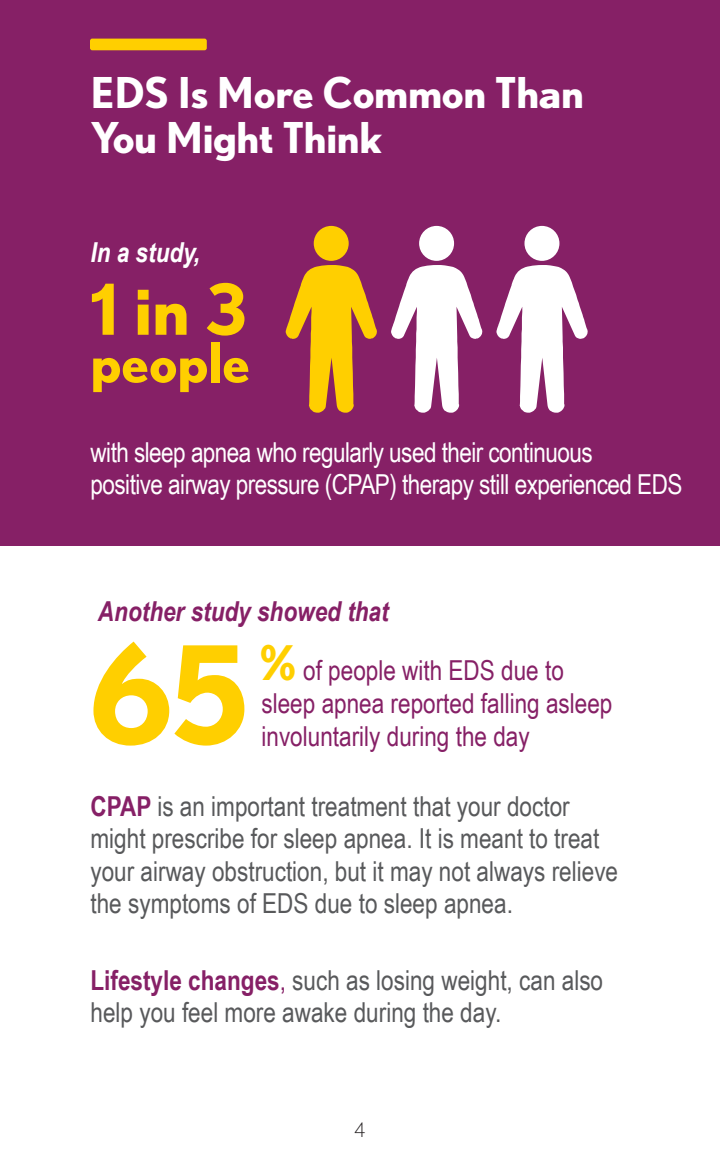
<style>
.page{position:relative;width:720px;height:1170px;background:#fff}
.page>*{position:absolute;margin:0;border:0;box-sizing:border-box;transform-origin:0 0}
.t1{font:700 135px "Nobel";color:#ffcf00}
.t2{font:700 70px "Nobel";color:#ffcf00}
.t3{font:700 55px "Nobel";color:#ffcf00}
.t4{font:700 47.75px "Nobel";color:#ffcf00}
.t5{font:700 42.5px/45px "Nobel";letter-spacing:-.01em;color:#fff}
.t6{font:27.5px/32.5px "Arial Narrow";color:#58595b}
.t7{font:27.5px/32.5px "Arial Narrow";letter-spacing:-.02em;color:#fff}
.t8{font:27.5px/32.5px "Arial Narrow";color:#862066}
.t9{font:italic 700 27.5px "Arial Narrow";color:#862066}
.t10{font:italic 700 27.5px "Arial Narrow";color:#fff}
.t11{font:300 20px "Nobel";color:#231f20}
.s1{font-weight:700;color:#862066}
.s2{color:#862066}
</style>
<div class="page">
<div style="left:0;top:0;width:720px;height:545px;background:#862066"></div>
<div style="left:314px;top:226px;width:35px;height:35px;background:#ffcf00;border-radius:50%"></div>
<svg style="left:286px;top:265px;width:91px;height:148px"></svg>
<div style="left:419px;top:226px;width:35px;height:35px;background:#fff;border-radius:50%"></div>
<svg style="left:391px;top:265px;width:92px;height:148px"></svg>
<div style="left:524px;top:226px;width:35px;height:35px;background:#fff;border-radius:50%"></div>
<svg style="left:496px;top:265px;width:92px;height:148px"></svg>
<div style="left:90px;top:39px;width:117px;height:11px;background:#ffcf00;border-radius:2px"></div>
<h3 class="t5" style="left:90px;top:69px;width:495px">EDS Is More Common Than<br>You Might Think</h3>
<p class="t10" style="left:90px;top:232px;width:111px">In a study,</p>
<h2 class="t2" style="left:90px;top:268px;width:158px">1 in 3</h2>
<h3 class="t3" style="left:90px;top:330px;width:161px">people</h3>
<p class="t7" style="left:91px;top:435px;width:593px">with sleep apnea who regularly used their continuous<br>positive airway pressure (CPAP) therapy still experienced EDS</p>
<p class="t9" style="left:98px;top:590px;width:292px">Another study showed that</p>
<h1 class="t1" style="left:90px;top:615px;width:162px">65</h1>
<h3 class="t4" style="left:259px;top:635px;width:38px">%</h3>
<p class="t8" style="left:262px;top:654px;width:353px;text-indent:42px">of people with EDS due to sleep apnea reported falling asleep involuntarily during the day</p>
<p class="t6" style="left:91px;top:789px;width:529px"><span class="s1">CPAP</span> is an important treatment that your doctor might prescribe for sleep apnea. It is meant to treat your airway obstruction, but it may not always relieve the symptoms of EDS due to sleep apnea.</p>
<p class="t6" style="left:91px;top:963px;width:514px"><span class="s1">Lifestyle changes</span><span class="s2">,</span> such as losing weight, can also help you feel more awake during the day.</p>
<p class="t11" style="left:355px;top:1119px;width:12px">4</p>
</div>
